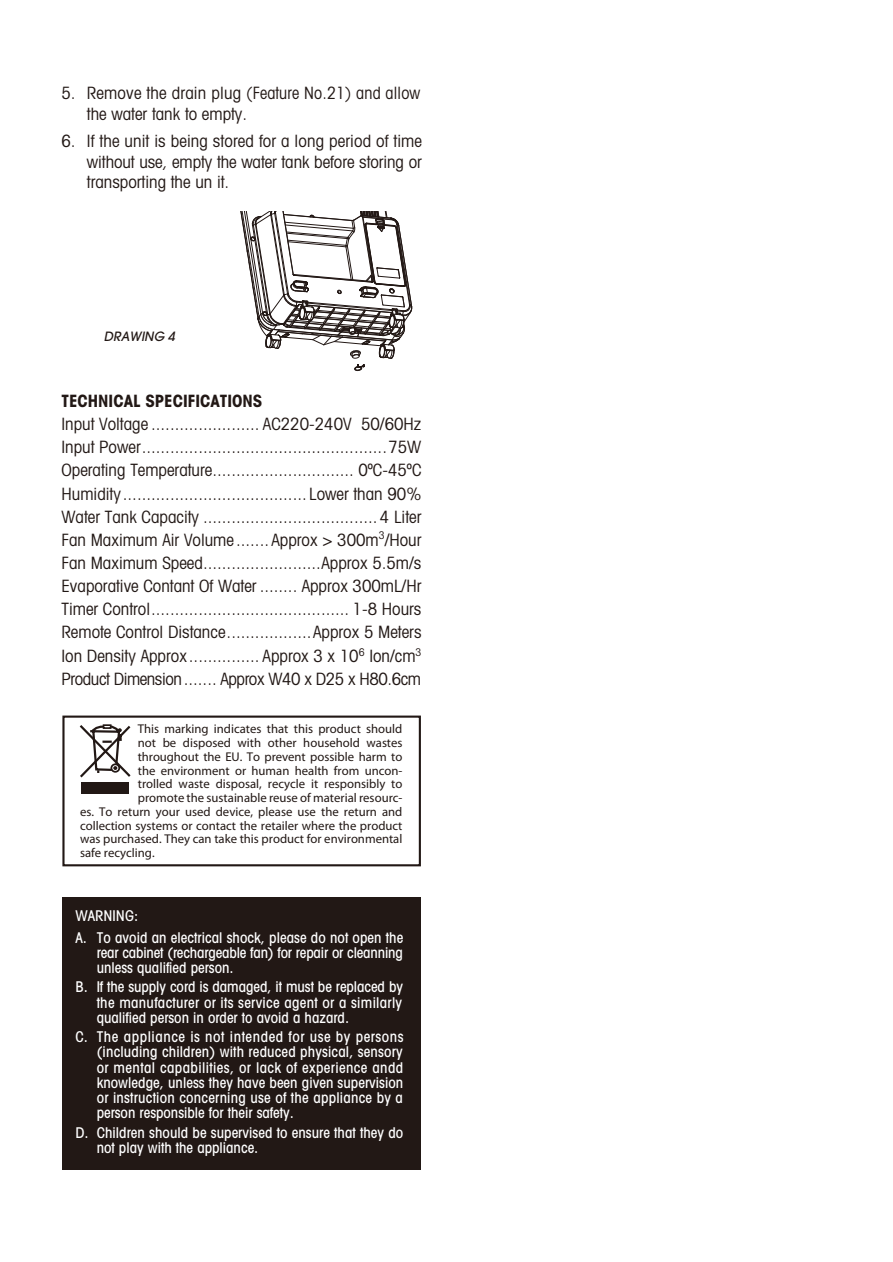
<style>
.page{position:relative;width:893px;height:1262px;background:#fff}
.page>*{position:absolute;margin:0;border:0;box-sizing:border-box;transform-origin:0 0}
.t1{font:condensed 16.95px/23.2px "Avant Garde LT";color:#221815;text-align:justify}
.t2{font:700 condensed 16.95px "Avant Garde LT";color:#221815}
.t3{font:500 condensed 14.85px/15.3px "Avant Garde LT";color:#fff}
.t4{font:12.75px "Myriad Pro";color:#221815}
.t5{font:italic 500 12.75px "Avant Garde LT";color:#221815}
</style>
<div class="page">
<svg style="left:240px;top:211px;width:172px;height:160px"></svg>
<div style="left:62px;top:715px;width:359px;height:151px;border:2px solid #221815"></div>
<div style="left:81px;top:781px;width:48px;height:12px;background:#221815"></div>
<svg style="left:79px;top:724px;width:52px;height:54px"></svg>
<div style="left:62px;top:897px;width:359px;height:272px;background:#221815"></div>
<p class="t1" style="left:87px;top:82px;width:335px;line-height:20.7px;text-indent:-25px">5. Remove the drain plug (Feature No.21) and allow the water tank to empty.</p>
<p class="t1" style="left:87px;top:130px;width:337px;line-height:20.7px;text-indent:-25px">6. If the unit is being stored for a long period of time without use, empty the water tank before storing or transporting the un it.</p>
<p class="t5" style="left:104px;top:328px;width:72px">DRAWING 4</p>
<p class="t2" style="left:62px;top:390px;width:202px">TECHNICAL SPECIFICATIONS</p>
<p class="t1" style="left:62px;top:412px;width:362px">Input Voltage ....................... AC220-240V 50/60Hz Input Power....................................................75W Operating Temperature.............................. 0ºC-45ºC Humidity....................................... Lower than 90% Water Tank Capacity .....................................4 Liter Fan Maximum Air Volume.......Approx &gt; 300m<sup>3</sup>/Hour Fan Maximum Speed.........................Approx 5.5m/s Evaporative Contant Of Water ........ Approx 300mL/Hr Timer Control.......................................... 1-8 Hours Remote Control Distance..................Approx 5 Meters Ion Density Approx............... Approx 3 x 10<sup>6</sup> Ion/cm<sup>3<br></sup>Product Dimension....... Approx W40 x D25 x H80.6cm</p>
<p class="t4" style="left:138px;top:721px;width:266px">This marking indicates that this product should</p>
<p class="t4" style="left:138px;top:734px;width:266px">not be disposed with other household wastes</p>
<p class="t4" style="left:138px;top:748px;width:266px">throughout the EU. To prevent possible harm to</p>
<p class="t4" style="left:138px;top:762px;width:266px">the environment or human health from uncon-</p>
<p class="t4" style="left:138px;top:776px;width:266px">trolled waste disposal, recycle it responsibly to</p>
<p class="t4" style="left:138px;top:789px;width:266px">promote the sustainable reuse of material resourc-</p>
<p class="t4" style="left:80px;top:803px;width:324px">es. To return your used device, please use the return and</p>
<p class="t4" style="left:80px;top:817px;width:324px">collection systems or contact the retailer where the product</p>
<p class="t4" style="left:80px;top:831px;width:324px">was purchased. They can take this product for environmental</p>
<p class="t4" style="left:80px;top:845px;width:76px">safe recycling.</p>
<p class="t3" style="left:75px;top:905px;width:329px;line-height:21.1px">WARNING:<br>A. To avoid an electrical shock, please do not open the</p>
<p class="t3" style="left:97px;top:944px;width:308px">rear cabinet (rechargeable fan) for repair or cleanning unless qualified person.</p>
<p class="t3" style="left:97px;top:978px;width:308px;text-align:justify;text-indent:-21px">B. If the supply cord is damaged, it must be replaced by the manufacturer or its service agent or a similarly qualified person in order to avoid a hazard.</p>
<p class="t3" style="left:97px;top:1028px;width:308px;text-align:justify;text-indent:-21px">C. The appliance is not intended for use by persons (including children) with reduced physical, sensory or mental capabilities, or lack of experience andd knowledge, unless they have been given supervision or instruction concerning use of the appliance by a person responsible for their safety.</p>
<p class="t3" style="left:97px;top:1124px;width:308px;text-indent:-21px">D. Children should be supervised to ensure that they do not play with the appliance.</p>
</div>
